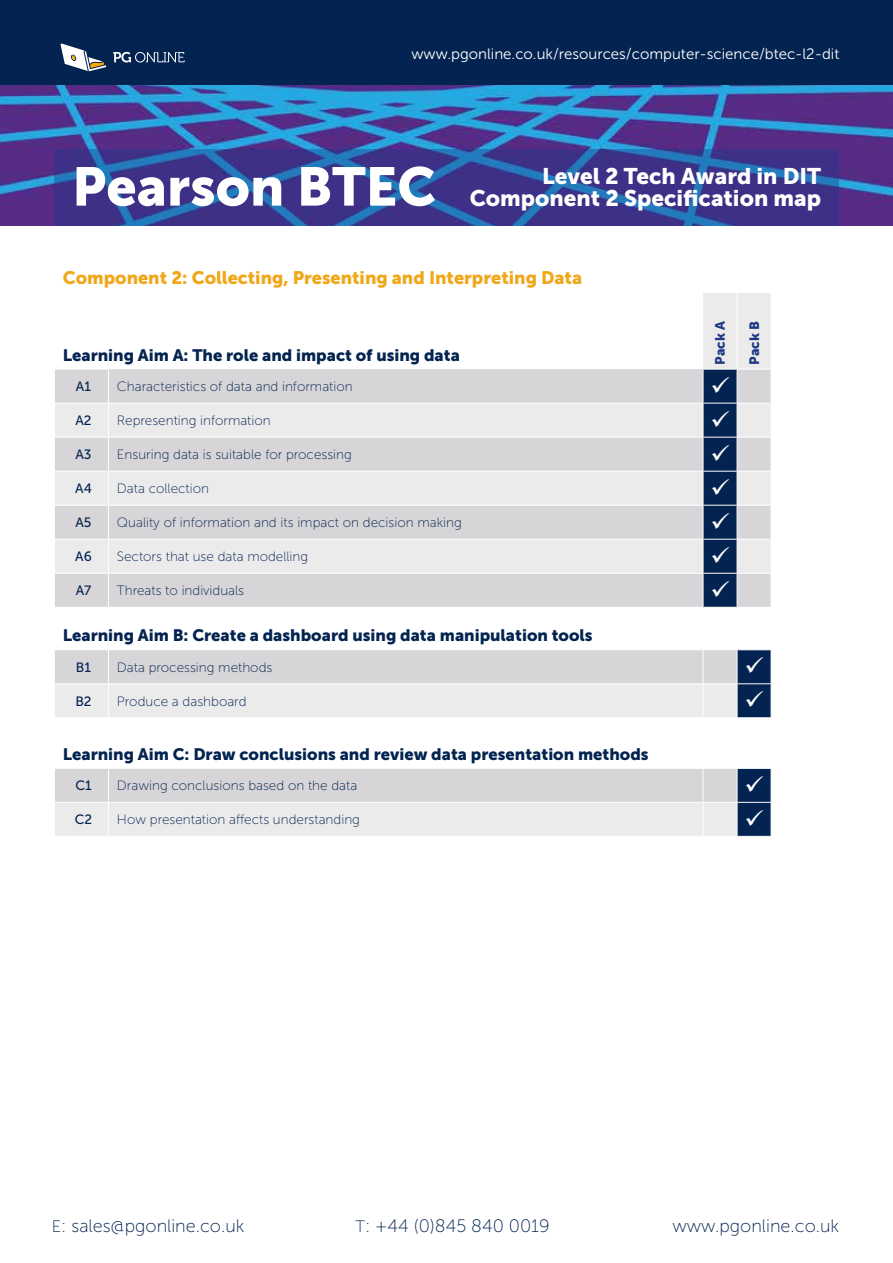
<style>
.page{position:relative;width:893px;height:1263px;background:#fff}
.page>*{position:absolute;margin:0;border:0;box-sizing:border-box;transform-origin:0 0}
.t1{font:54px "Museo Sans 900";color:#fff}
.t2{font:22.5px "Museo Sans 900";color:#fff}
.t3{font:18px "Museo Sans 100";color:#032350}
.t4{font:18px "Museo Sans 900";color:#f0a718}
.t5{font:16.5px "Museo Sans 900";color:#032350}
.t6{font:15px "Museo Sans 300";color:#fff}
.t7{font:13.5px "Museo Sans 100";color:#032350}
.t8{font:13.5px "Museo Sans 500";color:#032350}
.t9{font:13.5px "Museo Sans 900";color:#1d3983}
.s1{font-size:16.5px}
</style>
<div class="page">
<div style="left:0;top:0;width:893px;height:87px;background:#032350"></div>
<svg style="left:113px;top:52px;width:72px;height:10px"></svg>
<svg style="left:61px;top:44px;width:45px;height:27px"></svg>
<img style="left:0;top:86px;width:893px;height:140px">
<svg style="left:54px;top:150px;width:784px;height:76px;background:#373f91"></svg>
<div style="left:703px;top:293px;width:68px;height:76px;background:#ecebec"></div>
<hr style="left:737px;top:293px;width:1px;height:76px;background:#fff">
<svg style="left:55px;top:369px;width:717px;height:468px"></svg>
<p class="t6" style="left:412px;top:46px;width:429px">www.pgonline.co.uk/resources/computer-science/btec-l2-dit</p>
<h1 class="t1" style="left:72px;top:156px;width:366px">Pearson BTEC</h1>
<h2 class="t2" style="left:542px;top:163px;width:280px">Level 2 Tech Award in DIT</h2>
<h2 class="t2" style="left:470px;top:186px;width:353px">Component 2 Specification map</h2>
<h3 class="t4" style="left:63px;top:268px;width:521px">Component 2: Collecting, Presenting and Interpreting Data</h3>
<p class="t5" style="left:63px;top:345px;width:399px">Learning Aim A: The role and impact of using data</p>
<p class="t8" style="left:76px;top:379px;width:17px">A1</p>
<p class="t7" style="left:117px;top:379px;width:237px">Characteristics of data and information</p>
<p class="t8" style="left:75px;top:413px;width:18px">A2</p>
<p class="t7" style="left:117px;top:413px;width:155px">Representing information</p>
<p class="t8" style="left:75px;top:447px;width:18px">A3</p>
<p class="t7" style="left:117px;top:447px;width:236px">Ensuring data is suitable for processing</p>
<p class="t8" style="left:75px;top:481px;width:18px">A4</p>
<p class="t7" style="left:117px;top:481px;width:94px">Data collection</p>
<p class="t8" style="left:75px;top:515px;width:18px">A5</p>
<p class="t7" style="left:117px;top:515px;width:346px">Quality of information and its impact on decision making</p>
<p class="t8" style="left:75px;top:549px;width:18px">A6</p>
<p class="t7" style="left:117px;top:549px;width:193px">Sectors that use data modelling</p>
<p class="t8" style="left:76px;top:583px;width:17px">A7</p>
<p class="t7" style="left:117px;top:583px;width:129px">Threats to individuals</p>
<p class="t5" style="left:63px;top:626px;width:531px">Learning Aim B: Create a dashboard using data manipulation tools</p>
<p class="t8" style="left:76px;top:660px;width:17px">B1</p>
<p class="t7" style="left:117px;top:660px;width:157px">Data processing methods</p>
<p class="t8" style="left:75px;top:694px;width:18px">B2</p>
<p class="t7" style="left:117px;top:694px;width:131px">Produce a dashboard</p>
<p class="t5" style="left:63px;top:745px;width:587px">Learning Aim C: Draw conclusions and review data presentation methods</p>
<p class="t8" style="left:75px;top:778px;width:18px">C1</p>
<p class="t7" style="left:117px;top:778px;width:242px">Drawing conclusions based on the data</p>
<p class="t8" style="left:75px;top:812px;width:19px">C2</p>
<p class="t7" style="left:117px;top:812px;width:245px">How presentation affects understanding</p>
<p class="t9" style="left:712px;top:365px;width:45px;rotate:-90deg">Pack A</p>
<p class="t9" style="left:747px;top:365px;width:45px;rotate:-90deg">Pack B</p>
<h3 class="t3" style="left:52px;top:1216px;width:194px"><span class="s1">E</span>: sales@pgonline.co.uk</h3>
<h3 class="t3" style="left:355px;top:1216px;width:196px"><span class="s1">T</span>: +44 (0)845 840 0019</h3>
<h3 class="t3" style="left:673px;top:1216px;width:168px">www.pgonline.co.uk</h3>
</div>
